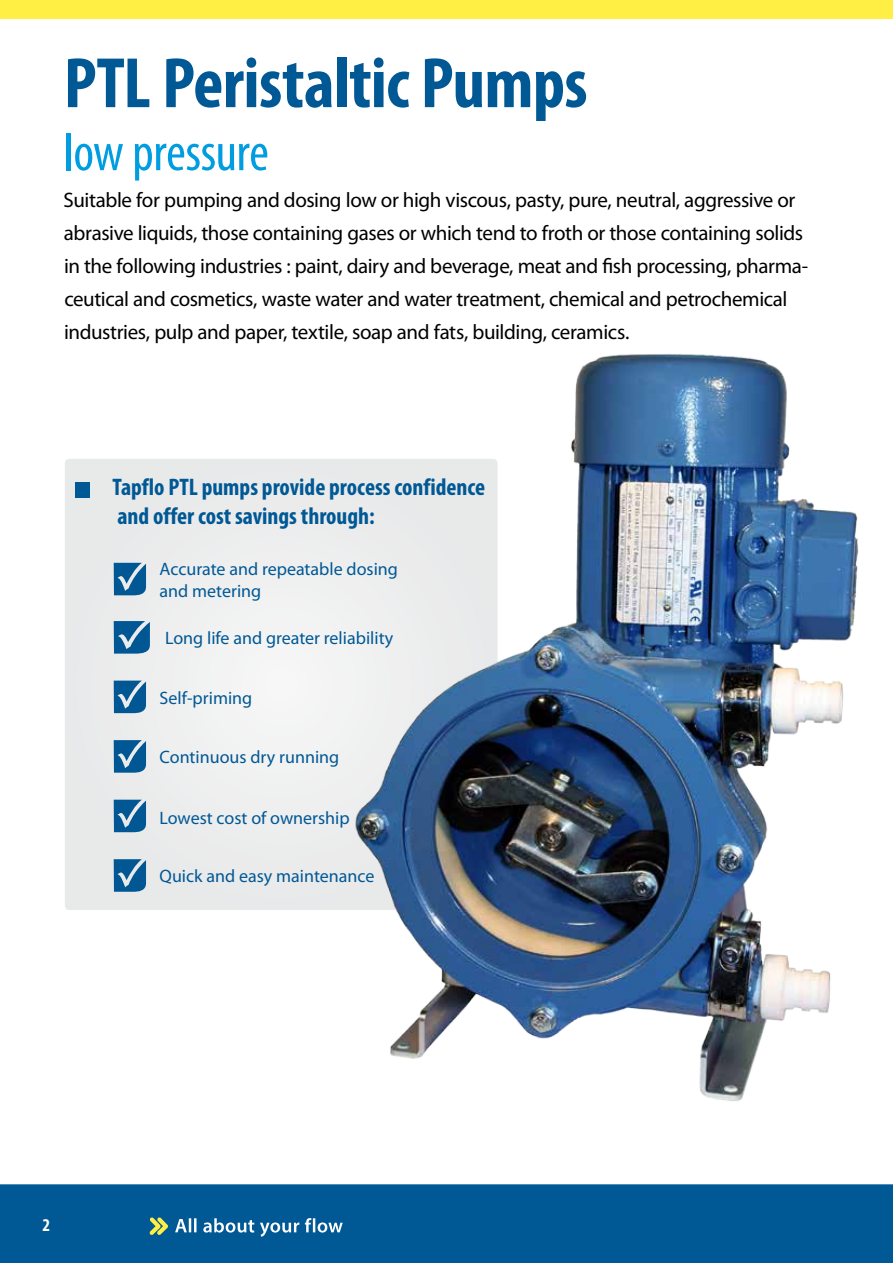
<style>
.page{position:relative;width:893px;height:1263px;background:#fff}
.page>*{position:absolute;margin:0;border:0;box-sizing:border-box;transform-origin:0 0}
.t1{font:700 condensed 72px "Myriad Pro";letter-spacing:-.01em;color:#005895}
.t2{font:condensed 54px "Myriad Pro";letter-spacing:-.01em;color:#009ee0}
.t3{font:700 condensed 24px/28.8px "Myriad Pro";color:#005895}
.t4{font:21px/33px "Myriad Pro";letter-spacing:-.02em;color:#000}
.t5{font:18px/21.6px "Myriad Pro";color:#005895}
.t6{font:700 condensed 18px "Myriad Pro";color:#fff}
</style>
<div class="page">
<div style="left:0;top:1184px;width:893px;height:79px;background:#005895"></div>
<div style="left:0;top:0;width:893px;height:19px;background:#ffef44"></div>
<svg style="left:149px;top:1217px;width:19px;height:18px"></svg>
<svg style="left:175px;top:1218px;width:168px;height:19px"></svg>
<div style="left:65px;top:459px;width:245px;height:451px;background:#ebecec"></div>
<div style="left:75px;top:482px;width:15px;height:16px;background:#005895"></div>
<svg style="left:114px;top:740px;width:32px;height:33px"></svg>
<svg style="left:114px;top:800px;width:32px;height:32px"></svg>
<svg style="left:114px;top:859px;width:32px;height:33px"></svg>
<svg style="left:114px;top:563px;width:32px;height:32px"></svg>
<svg style="left:114px;top:621px;width:36px;height:33px"></svg>
<svg style="left:114px;top:681px;width:32px;height:32px"></svg>
<img style="left:310px;top:354px;width:549px;height:747px">
<h1 class="t1" style="left:64px;top:38px;width:525px">PTL Peristaltic Pumps</h1>
<h2 class="t2" style="left:64px;top:120px;width:207px">low pressure</h2>
<p class="t4" style="left:64px;top:183px;width:746px">Suitable for pumping and dosing low or high viscous, pasty, pure, neutral, aggressive or abrasive liquids, those containing gases or which tend to froth or those containing solids in the following industries : paint, dairy and beverage, meat and fish processing, pharma&shy;ceutical and cosmetics, waste water and water treatment, chemical and petrochemical industries, pulp and paper, textile, soap and fats, building, ceramics.</p>
<p class="t3" style="left:113px;top:472px;width:374px">Tapflo PTL pumps provide process confidence and offer cost savings through:</p>
<p class="t5" style="left:160px;top:558px;width:240px">Accurate and repeatable dosing and metering</p>
<p class="t5" style="left:165px;top:627px;width:230px">Long life and greater reliability</p>
<p class="t5" style="left:160px;top:686px;width:94px">Self-priming</p>
<p class="t5" style="left:160px;top:746px;width:181px">Continuous dry running</p>
<p class="t5" style="left:160px;top:807px;width:192px">Lowest cost of ownership</p>
<p class="t5" style="left:160px;top:865px;width:216px">Quick and easy maintenance</p>
<p class="t6" style="left:43px;top:1214px;width:9px">2</p>
</div>
